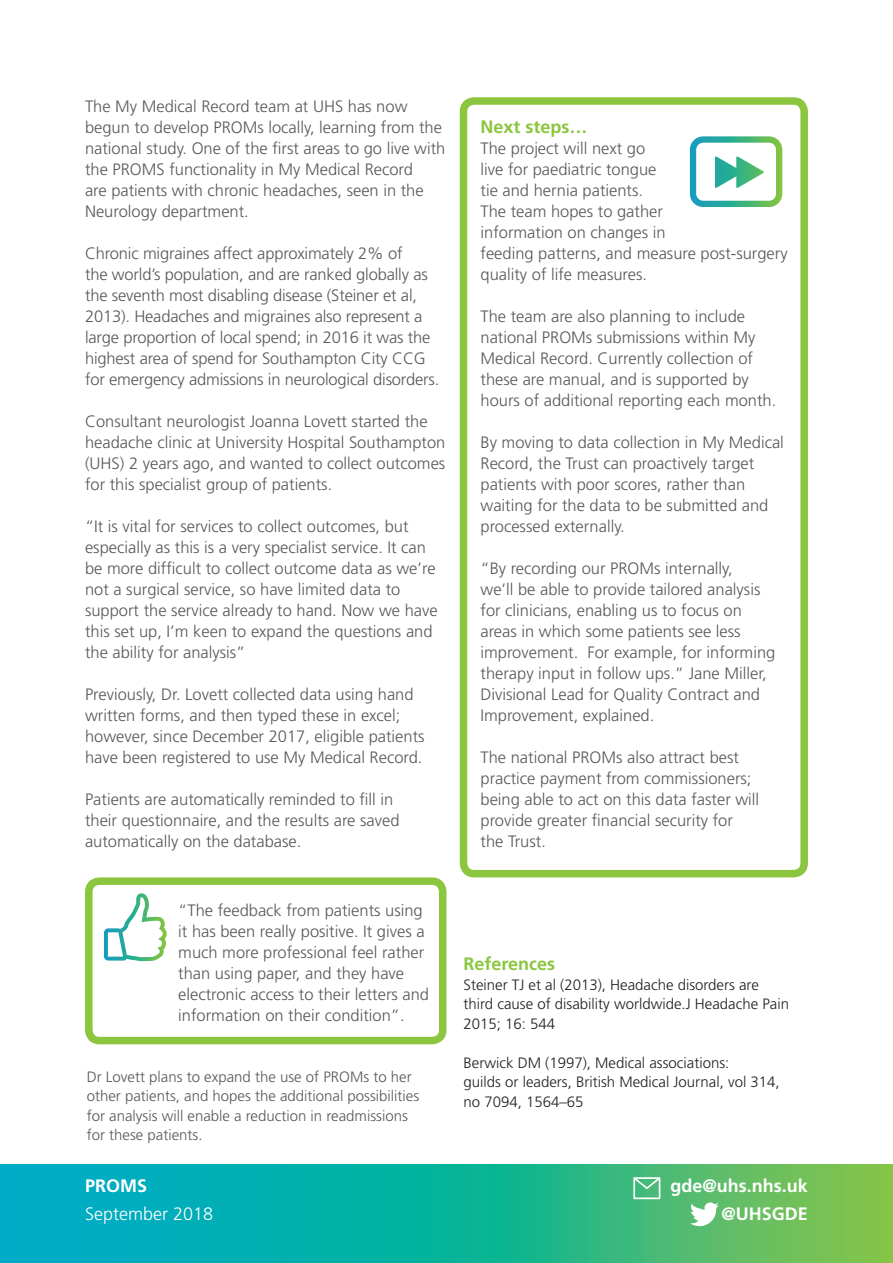
<style>
.page{position:relative;width:893px;height:1263px;background:#fff}
.page>*{position:absolute;margin:0;border:0;box-sizing:border-box;transform-origin:0 0}
.t1{font:700 18px "Frutiger";color:#fff}
.t2{font:700 18px "Frutiger";color:#8bc63e}
.t3{font:300 18px "Frutiger";color:#fff}
.t4{font:300 16.5px/21px "Frutiger";color:#57585a}
.t5{font:300 15px/19.5px "Frutiger";color:#231f20}
.t6{font:300 15px/19.5px "Frutiger";color:#57585a}
</style>
<div class="page">
<svg style="left:0;top:1164px;width:893px;height:99px;background:#23b493"></svg>
<div style="left:460px;top:97px;width:348px;height:780px;border:8px solid #8bc63e;border-radius:11px"></div>
<svg style="left:690px;top:136px;width:92px;height:71px"></svg>
<div style="left:85px;top:877px;width:361px;height:167px;border:8px solid #8bc63e;border-radius:11px"></div>
<svg style="left:104px;top:893px;width:63px;height:68px"></svg>
<svg style="left:689px;top:1202px;width:30px;height:28px"></svg>
<svg style="left:633px;top:1177px;width:27px;height:22px"></svg>
<p class="t4" style="left:85px;top:96px;width:362px">The My Medical Record team at UHS has now begun to develop PROMs locally, learning from the national study. One of the first areas to go live with the PROMS functionality in My Medical Record<br>are patients with chronic headaches, seen in the Neurology department.</p>
<p class="t4" style="left:85px;top:243px;width:356px">Chronic migraines affect approximately 2% of<br>the world’s population, and are ranked globally as the seventh most disabling disease (Steiner et al, 2013). Headaches and migraines also represent a large proportion of local spend; in 2016 it was the highest area of spend for Southampton City CCG for emergency admissions in neurological disorders.</p>
<p class="t4" style="left:85px;top:411px;width:362px">Consultant neurologist Joanna Lovett started the headache clinic at University Hospital Southampton (UHS) 2 years ago, and wanted to collect outcomes for this specialist group of patients.</p>
<p class="t4" style="left:85px;top:516px;width:354px">“It is vital for services to collect outcomes, but especially as this is a very specialist service. It can be more difficult to collect outcome data as we’re not a surgical service, so have limited data to support the service already to hand. Now we have this set up, I’m keen to expand the questions and the ability for analysis”</p>
<p class="t4" style="left:85px;top:684px;width:341px">Previously, Dr. Lovett collected data using hand written forms, and then typed these in excel; however, since December 2017, eligible patients have been registered to use My Medical Record.</p>
<p class="t4" style="left:85px;top:789px;width:316px">Patients are automatically reminded to fill in their questionnaire, and the results are saved automatically on the database.</p>
<p class="t2" style="left:480px;top:116px;width:109px">Next steps…</p>
<p class="t4" style="left:480px;top:137px;width:309px">The project will next go<br>live for paediatric tongue<br>tie and hernia patients.<br>The team hopes to gather<br>information on changes in<br>feeding patterns, and measure post-surgery quality of life measures.</p>
<p class="t4" style="left:480px;top:305px;width:297px">The team are also planning to include national PROMs submissions within My Medical Record. Currently collection of these are manual, and is supported by hours of additional reporting each month.</p>
<p class="t4" style="left:480px;top:431px;width:305px">By moving to data collection in My Medical Record, the Trust can proactively target patients with poor scores, rather than waiting for the data to be submitted and processed externally.</p>
<p class="t4" style="left:480px;top:557px;width:254px">“By recording our PROMs internally,</p>
<p class="t4" style="left:480px;top:578px;width:281px">we’ll be able to provide tailored analysis</p>
<p class="t4" style="left:480px;top:599px;width:296px">for clinicians, enabling us to focus on areas in which some patients see less improvement. For example, for informing therapy input in follow ups.” Jane Miller, Divisional Lead for Quality Contract and Improvement, explained.</p>
<p class="t4" style="left:480px;top:746px;width:280px">The national PROMs also attract best practice payment from commissioners; being able to act on this data faster will provide greater financial security for</p>
<p class="t4" style="left:480px;top:830px;width:67px">the Trust.</p>
<p class="t4" style="left:178px;top:900px;width:252px">“The feedback from patients using it has been really positive. It gives a much more professional feel rather than using paper, and they have electronic access to their letters and information on their condition”.</p>
<p class="t6" style="left:87px;top:1067px;width:334px">Dr Lovett plans to expand the use of PROMs to her other patients, and hopes the additional possibilities for analysis will enable a reduction in readmissions for these patients.</p>
<p class="t1" style="left:85px;top:1175px;width:64px">PROMS</p>
<p class="t3" style="left:85px;top:1203px;width:130px">September 2018</p>
<p class="t2" style="left:463px;top:953px;width:93px">References</p>
<p class="t5" style="left:463px;top:975px;width:297px">Steiner TJ et al (2013), Headache disorders are</p>
<p class="t5" style="left:463px;top:994px;width:327px">third cause of disability worldwide.J Headache Pain<br>2015; 16: 544</p>
<p class="t5" style="left:463px;top:1053px;width:267px">Berwick DM (1997), Medical associations:</p>
<p class="t5" style="left:463px;top:1072px;width:318px">guilds or leaders, British Medical Journal, vol 314,</p>
<p class="t5" style="left:463px;top:1092px;width:122px">no 7094, 1564–65</p>
<p class="t1" style="left:670px;top:1175px;width:139px">gde@uhs.nhs.uk</p>
<p class="t1" style="left:721px;top:1203px;width:88px">@UHSGDE</p>
</div>
